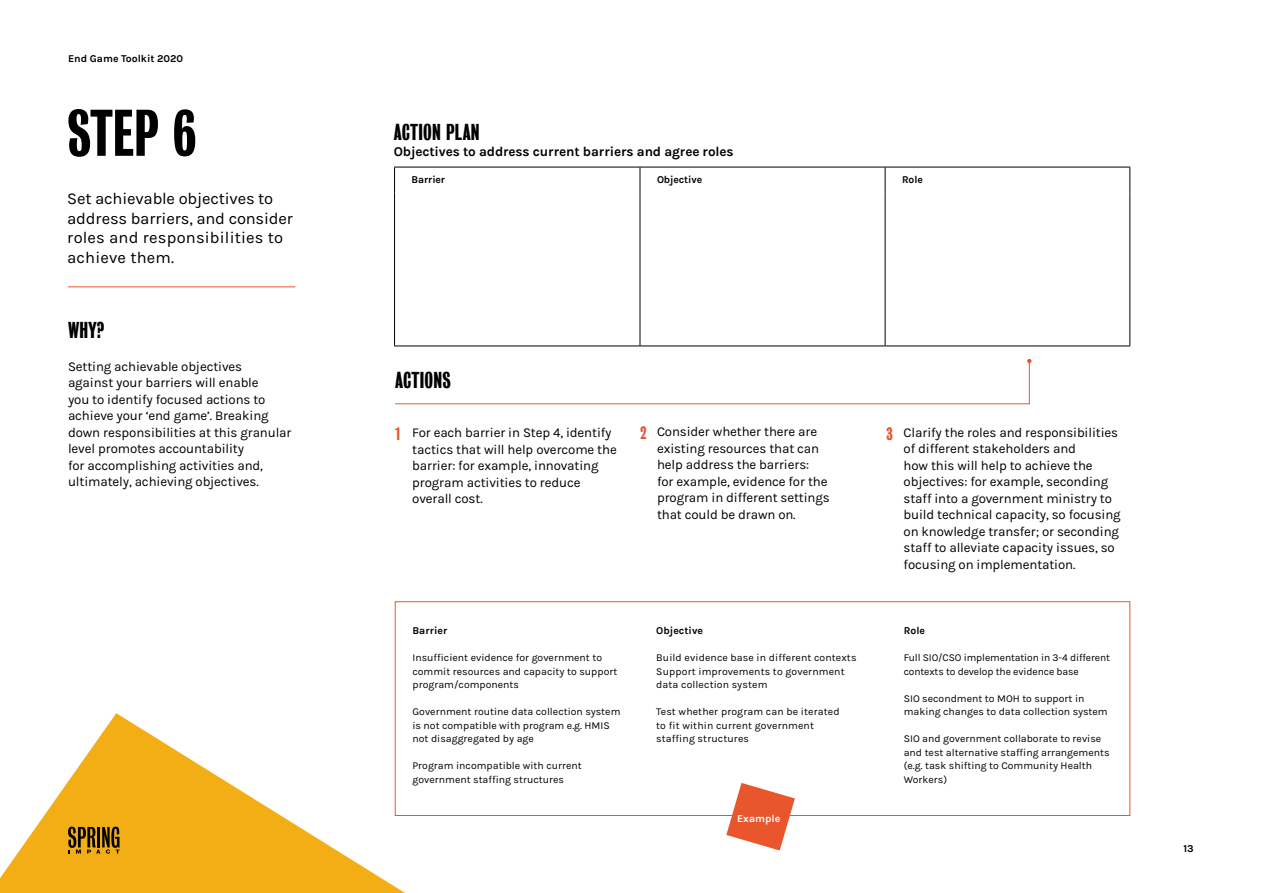
<style>
.page{position:relative;width:1263px;height:893px;background:#fff}
.page>*{position:absolute;margin:0;border:0;box-sizing:border-box;transform-origin:0 0}
.t1{font:60px "Bureau Grotesque One Five";color:#000}
.t2{font:21px "Bureau Grotesque One Five";letter-spacing:.01em;color:#000}
.t3{font:16.5px/19.5px "Karla";letter-spacing:-.01em;color:#000}
.t4{font:13.5px/16.5px "Karla";letter-spacing:-.01em;color:#000}
.t5{font:700 13.5px "Karla";letter-spacing:-.01em;color:#000}
.t6{font:10.5px/13.5px "Karla";color:#000}
.t7{font:700 10.5px "Karla";color:#000}
.t8{font:700 10.5px "Karla";color:#fff}
.s1{font-family:"Bureau Grotesque One Five";font-size:16.5px;color:#e8542e}
</style>
<div class="page">
<svg style="left:0;top:713px;width:405px;height:180px"></svg>
<svg style="left:726px;top:783px;width:69px;height:67px"></svg>
<hr style="left:68px;top:286px;width:227px;height:1px;background:#e9562e">
<svg style="left:395px;top:359px;width:636px;height:46px"></svg>
<div style="left:395px;top:601px;width:735px;height:215px;border:1px solid #e9562e"></div>
<hr style="left:394px;top:167px;width:246px;height:1px;background:#000">
<svg style="left:394px;top:167px;width:1px;height:25px"></svg>
<hr style="left:640px;top:167px;width:245px;height:1px;background:#000">
<svg style="left:640px;top:167px;width:1px;height:25px"></svg>
<hr style="left:885px;top:167px;width:245px;height:1px;background:#000">
<svg style="left:885px;top:167px;width:1px;height:25px"></svg>
<svg style="left:1129px;top:167px;width:1px;height:25px"></svg>
<hr style="left:394px;top:192px;width:1px;height:154px;background:#000">
<hr style="left:640px;top:192px;width:1px;height:154px;background:#000">
<hr style="left:885px;top:192px;width:1px;height:154px;background:#000">
<hr style="left:1129px;top:192px;width:1px;height:154px;background:#000">
<hr style="left:394px;top:346px;width:246px;height:1px;background:#000">
<hr style="left:640px;top:346px;width:245px;height:1px;background:#000">
<hr style="left:885px;top:346px;width:245px;height:1px;background:#000">
<svg style="left:68px;top:827px;width:52px;height:27px"></svg>
<p class="t7" style="left:68px;top:52px;width:117px">End Game Toolkit 2020</p>
<h1 class="t1" style="left:67px;top:99px;width:131px">STEP 6</h1>
<p class="t3" style="left:67px;top:189px;width:227px">Set achievable objectives to address barriers, and consider roles and responsibilities to achieve them.</p>
<h2 class="t2" style="left:394px;top:120px;width:87px">ACTION PLAN</h2>
<p class="t5" style="left:394px;top:144px;width:341px">Objectives to address current barriers and agree roles</p>
<p class="t7" style="left:411px;top:173px;width:35px">Barrier</p>
<p class="t7" style="left:657px;top:173px;width:47px">Objective</p>
<p class="t7" style="left:902px;top:173px;width:22px">Role</p>
<h2 class="t2" style="left:68px;top:318px;width:38px">WHY?</h2>
<p class="t4" style="left:68px;top:358px;width:225px">Setting achievable objectives<br>against your barriers will enable<br>you to identify focused actions to achieve your ‘end game’. Breaking down responsibilities at this granular level promotes accountability<br>for accomplishing activities and, ultimately, achieving objectives.</p>
<h2 class="t2" style="left:395px;top:368px;width:57px">ACTIONS</h2>
<p class="t4" style="left:412px;top:424px;width:206px;text-indent:-17px"><span class="s1">1</span> For each barrier in Step 4, identify tactics that will help overcome the barrier: for example, innovating program activities to reduce overall cost.</p>
<p class="t4" style="left:657px;top:424px;width:174px;text-indent:-17px"><span class="s1">2</span> Consider whether there are existing resources that can help address the barriers:<br>for example, evidence for the program in different settings that could be drawn on.</p>
<p class="t4" style="left:904px;top:424px;width:219px;text-indent:-17px"><span class="s1">3</span> Clarify the roles and responsibilities of different stakeholders and<br>how this will help to achieve the objectives: for example, seconding staff into a government ministry to build technical capacity, so focusing on knowledge transfer; or seconding staff to alleviate capacity issues, so focusing on implementation.</p>
<p class="t7" style="left:412px;top:625px;width:37px">Barrier</p>
<p class="t6" style="left:412px;top:651px;width:206px">Insufficient evidence for government to commit resources and capacity to support program/components</p>
<p class="t6" style="left:412px;top:705px;width:209px">Government routine data collection system is not compatible with program e.g. HMIS not disaggregated by age</p>
<p class="t6" style="left:412px;top:759px;width:171px">Program incompatible with current government staffing structures</p>
<p class="t7" style="left:656px;top:625px;width:48px">Objective</p>
<p class="t6" style="left:656px;top:651px;width:202px">Build evidence base in different contexts<br>Support improvements to government data collection system</p>
<p class="t6" style="left:656px;top:705px;width:185px">Test whether program can be iterated to fit within current government staffing structures</p>
<p class="t8" style="left:737px;top:812px;width:45px">Example</p>
<p class="t7" style="left:904px;top:625px;width:23px">Role</p>
<p class="t6" style="left:904px;top:651px;width:208px">Full SIO/CSO implementation in 3-4 different contexts to develop the evidence base</p>
<p class="t6" style="left:904px;top:692px;width:206px">SIO secondment to MOH to support in making changes to data collection system</p>
<p class="t6" style="left:904px;top:732px;width:207px">SIO and government collaborate to revise and test alternative staffing arrangements (e.g. task shifting to Community Health Workers)</p>
<p class="t7" style="left:1183px;top:843px;width:12px">13</p>
</div>
